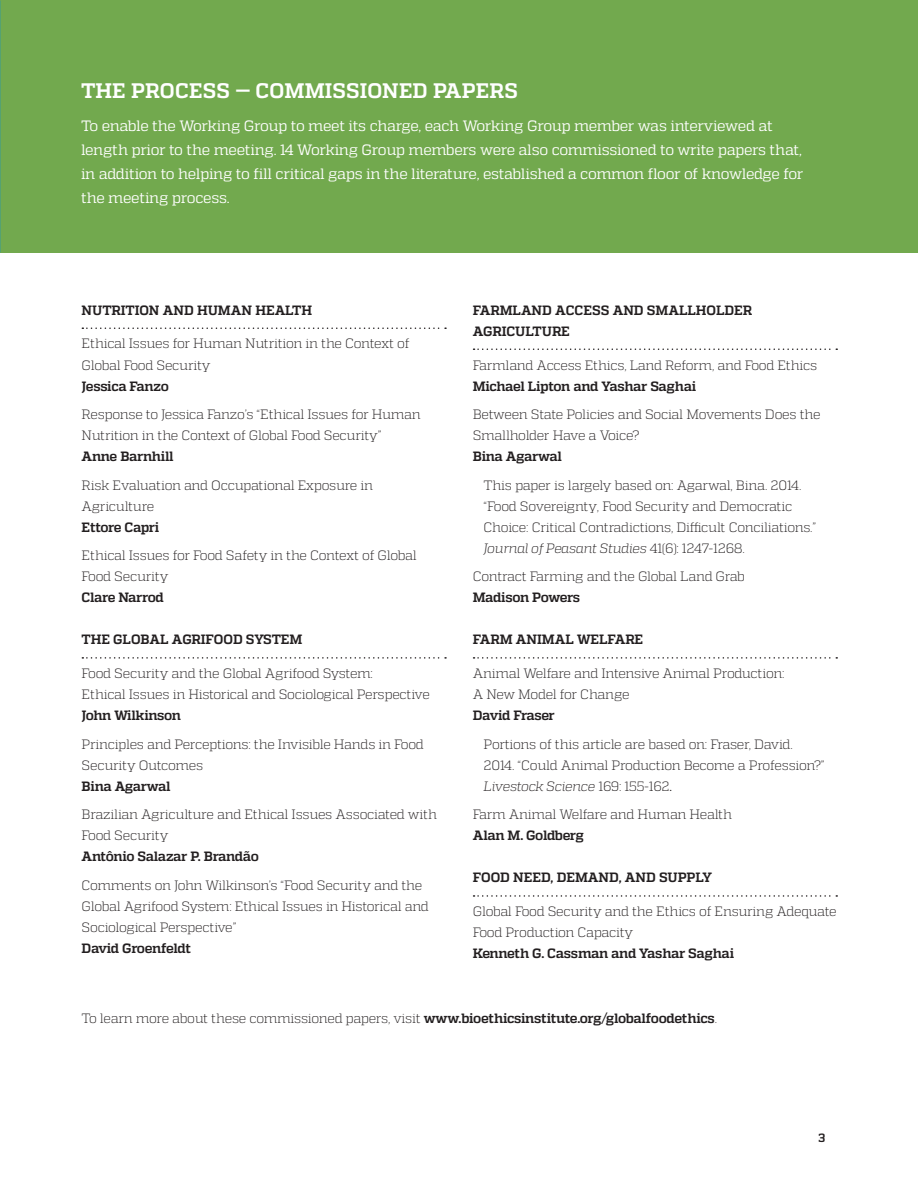
<style>
.page{position:relative;width:918px;height:1188px;background:#fff}
.page>*{position:absolute;margin:0;border:0;box-sizing:border-box;transform-origin:0 0}
.t1{font:700 21px "Quadon";letter-spacing:.005em;color:#fff}
.t2{font:15px/24px "Quadon";letter-spacing:-.025em;color:#fff}
.t3{font:300 13.5px/21px "Quadon";letter-spacing:-.02em;color:#231f20}
.t4{font:700 13.5px/21px "Quadon";letter-spacing:-.02em;color:#231f20}
.t5{font:700 12px "Quadon";color:#231f20}
.s1{font-style:italic}
.s2{font-weight:400}
.s3{font-weight:700}
</style>
<div class="page">
<div style="left:0;top:0;width:918px;height:252px;background:#72a94e"></div>
<svg style="left:82px;top:327px;width:364px;height:2px"></svg>
<svg style="left:82px;top:657px;width:364px;height:2px"></svg>
<svg style="left:474px;top:348px;width:363px;height:2px"></svg>
<svg style="left:474px;top:657px;width:363px;height:2px"></svg>
<svg style="left:474px;top:895px;width:363px;height:2px"></svg>
<p class="t1" style="left:81px;top:78px;width:438px">THE PROCESS — COMMISSIONED PAPERS</p>
<p class="t2" style="left:81px;top:114px;width:724px">To enable the Working Group to meet its charge, each Working Group member was interviewed at length prior to the meeting. 14 Working Group members were also commissioned to write papers that, in addition to helping to fill critical gaps in the literature, established a common floor of knowledge for the meeting process.</p>
<p class="t4" style="left:82px;top:299px;width:232px">NUTRITION AND HUMAN HEALTH</p>
<p class="t3" style="left:82px;top:333px;width:329px">Ethical Issues for Human Nutrition in the Context of<br>Global Food Security</p>
<p class="t4" style="left:82px;top:375px;width:89px">Jessica Fanzo</p>
<p class="t3" style="left:82px;top:404px;width:341px">Response to Jessica Fanzo’s “Ethical Issues for Human<br>Nutrition in the Context of Global Food Security”</p>
<p class="t4" style="left:82px;top:446px;width:94px">Anne Barnhill</p>
<p class="t3" style="left:82px;top:474px;width:293px">Risk Evaluation and Occupational Exposure in<br>Agriculture</p>
<p class="t4" style="left:82px;top:517px;width:79px">Ettore Capri</p>
<p class="t3" style="left:82px;top:545px;width:337px">Ethical Issues for Food Safety in the Context of Global<br>Food Security</p>
<p class="t4" style="left:82px;top:587px;width:84px">Clare Narrod</p>
<p class="t4" style="left:82px;top:629px;width:222px">THE GLOBAL AGRIFOOD SYSTEM</p>
<p class="t3" style="left:82px;top:663px;width:350px">Food Security and the Global Agrifood System:<br>Ethical Issues in Historical and Sociological Perspective</p>
<p class="t4" style="left:82px;top:705px;width:101px">John Wilkinson</p>
<p class="t3" style="left:82px;top:733px;width:344px">Principles and Perceptions: the Invisible Hands in Food<br>Security Outcomes</p>
<p class="t4" style="left:82px;top:776px;width:91px">Bina Agarwal</p>
<p class="t3" style="left:82px;top:804px;width:357px">Brazilian Agriculture and Ethical Issues Associated with<br>Food Security</p>
<p class="t4" style="left:82px;top:846px;width:179px">Antônio Salazar P. Brandão</p>
<p class="t3" style="left:82px;top:875px;width:349px">Comments on John Wilkinson’s “Food Security and the<br>Global Agrifood System: Ethical Issues in Historical and<br>Sociological Perspective”</p>
<p class="t4" style="left:82px;top:938px;width:111px">David Groenfeldt</p>
<p class="t4" style="left:473px;top:299px;width:281px">FARMLAND ACCESS AND SMALLHOLDER<br>AGRICULTURE</p>
<p class="t3" style="left:473px;top:354px;width:346px">Farmland Access Ethics, Land Reform, and Food Ethics</p>
<p class="t4" style="left:473px;top:375px;width:225px">Michael Lipton and Yashar Saghai</p>
<p class="t3" style="left:473px;top:404px;width:349px">Between State Policies and Social Movements Does the<br>Smallholder Have a Voice?</p>
<p class="t4" style="left:473px;top:446px;width:91px">Bina Agarwal</p>
<p class="t3" style="left:484px;top:474px;width:334px">This paper is largely based on: Agarwal, Bina. 2014. “Food Sovereignty, Food Security and Democratic Choice: Critical Contradictions, Difficult Conciliations.” <span class="s1">Journal of Peasant Studies</span> 41(6): 1247-1268.</p>
<p class="t3" style="left:473px;top:566px;width:274px">Contract Farming and the Global Land Grab</p>
<p class="t4" style="left:473px;top:587px;width:109px">Madison Powers</p>
<p class="t4" style="left:473px;top:629px;width:172px">FARM ANIMAL WELFARE</p>
<p class="t3" style="left:473px;top:663px;width:313px">Animal Welfare and Intensive Animal Production:<br>A New Model for Change</p>
<p class="t4" style="left:473px;top:705px;width:84px">David Fraser</p>
<p class="t3" style="left:484px;top:733px;width:343px">Portions of this article are based on: Fraser, David.<br>2014. “Could Animal Production Become a Profession?”<br><span class="s1">Livestock Science</span> 169: 155-162<span class="s2">.</span></p>
<p class="t3" style="left:473px;top:804px;width:261px">Farm Animal Welfare and Human Health</p>
<p class="t4" style="left:473px;top:825px;width:113px">Alan M. Goldberg</p>
<p class="t4" style="left:473px;top:867px;width:241px">FOOD NEED, DEMAND, AND SUPPLY</p>
<p class="t3" style="left:473px;top:901px;width:365px">Global Food Security and the Ethics of Ensuring Adequate<br>Food Production Capacity</p>
<p class="t4" style="left:473px;top:943px;width:263px">Kenneth G. Cassman and Yashar Saghai</p>
<p class="t3" style="left:82px;top:1008px;width:637px">To learn more about these commissioned papers, visit <span class="s3">www.bioethicsinstitute.org/globalfoodethics</span>.</p>
<p class="t5" style="left:819px;top:1131px;width:8px">3</p>
</div>
